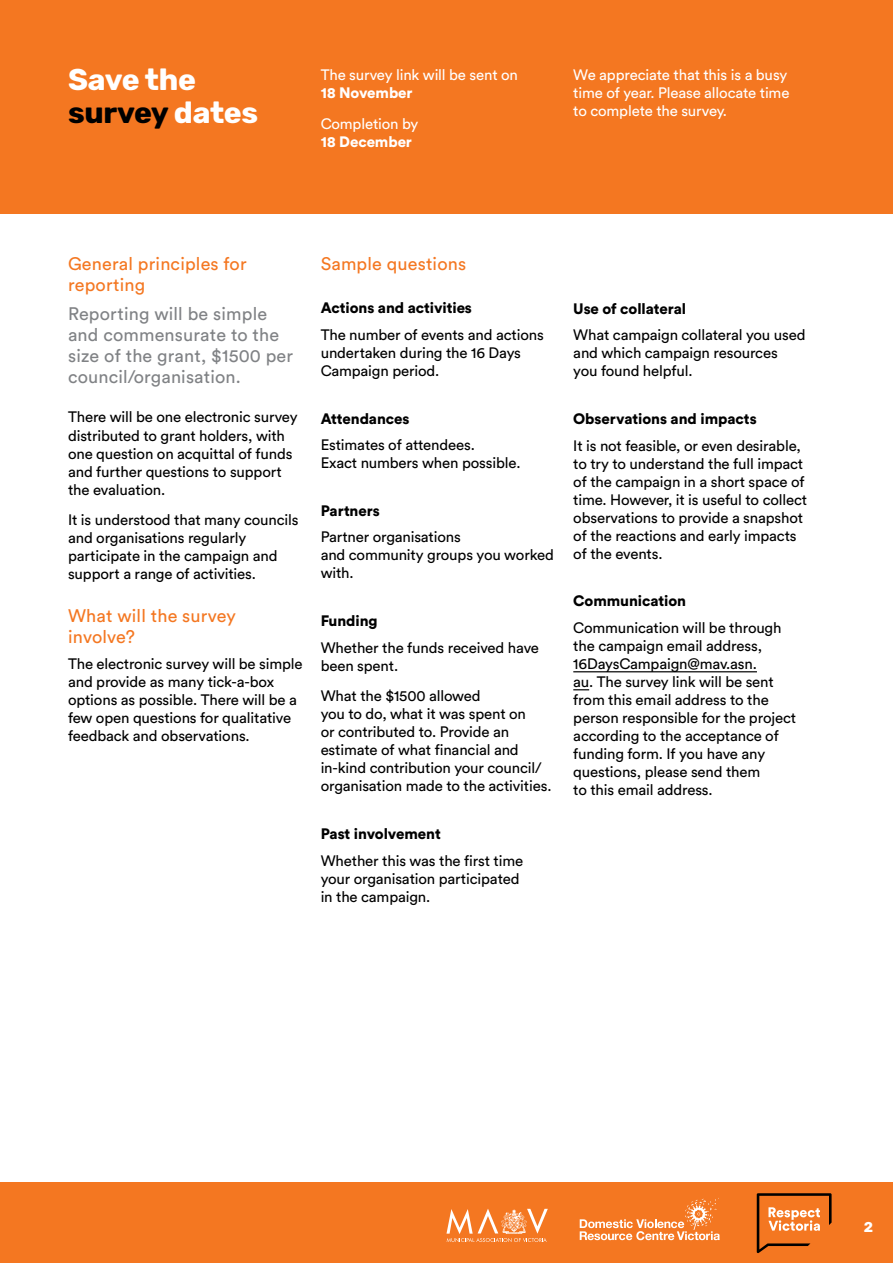
<style>
.page{position:relative;width:893px;height:1263px;background:#fff}
.page>*{position:absolute;margin:0;border:0;box-sizing:border-box;transform-origin:0 0}
.t1{font:700 30px/33px "Rubik";letter-spacing:-.01em;color:#fff}
.t2{font:18px/21px "Circular Std";letter-spacing:.01em;color:#808285}
.t3{font:18px/21px "Circular Std";letter-spacing:.01em;color:#f47721}
.t4{font:15px/18px "Circular Std";letter-spacing:-.01em;color:#000}
.t5{font:15px/18px "Circular Std";letter-spacing:-.01em;color:#fff}
.t6{font:900 15px "Circular Std";letter-spacing:-.005em;color:#000}
.t7{font:900 15px "Circular Std";letter-spacing:-.005em;color:#fff}
.t8{font:700 14.25px "Rubik";color:#fff}
.s1{color:#000}
</style>
<div class="page">
<div style="left:0;top:1182px;width:893px;height:81px;background:#f47721"></div>
<svg style="left:757px;top:1193px;width:75px;height:60px"></svg>
<svg style="left:580px;top:1198px;width:140px;height:42px"></svg>
<svg style="left:446px;top:1208px;width:102px;height:34px"></svg>
<div style="left:0;top:0;width:893px;height:213px;background:#f47721"></div>
<hr style="left:573px;top:671px;width:184px;height:1px;background:#000">
<svg style="left:573px;top:689px;width:16px;height:1px"></svg>
<h1 class="t1" style="left:68px;top:64px;width:192px">Save the <span class="s1">survey</span> dates</h1>
<p class="t5" style="left:321px;top:66px;width:199px">The survey link will be sent on</p>
<p class="t7" style="left:321px;top:83px;width:93px">18 November</p>
<p class="t5" style="left:321px;top:114px;width:99px">Completion by</p>
<p class="t7" style="left:321px;top:132px;width:93px">18 December</p>
<p class="t5" style="left:573px;top:66px;width:218px">We appreciate that this is a busy time of year. Please allocate time to complete the survey.</p>
<p class="t3" style="left:68px;top:253px;width:180px">General principles for reporting</p>
<p class="t2" style="left:68px;top:303px;width:227px">Reporting will be simple and commensurate to the size of the grant, $1500 per council/organisation.</p>
<p class="t4" style="left:68px;top:408px;width:231px">There will be one electronic survey distributed to grant holders, with one question on acquittal of funds and further questions to support the evaluation.</p>
<p class="t4" style="left:68px;top:511px;width:232px">It is understood that many councils and organisations regularly participate in the campaign and support a range of activities.</p>
<p class="t3" style="left:68px;top:604px;width:170px">What will the survey involve?</p>
<p class="t4" style="left:68px;top:655px;width:236px">The electronic survey will be simple and provide as many tick-a-box options as possible. There will be a few open questions for qualitative feedback and observations.</p>
<p class="t3" style="left:321px;top:253px;width:147px">Sample questions</p>
<p class="t6" style="left:321px;top:298px;width:153px">Actions and activities</p>
<p class="t4" style="left:321px;top:325px;width:225px">The number of events and actions undertaken during the 16 Days<br>Campaign period.</p>
<p class="t6" style="left:321px;top:408px;width:90px">Attendances</p>
<p class="t4" style="left:321px;top:436px;width:201px">Estimates of attendees.<br>Exact numbers when possible.</p>
<p class="t6" style="left:321px;top:500px;width:61px">Partners</p>
<p class="t4" style="left:321px;top:528px;width:235px">Partner organisations<br>and community groups you worked with.</p>
<p class="t6" style="left:321px;top:611px;width:59px">Funding</p>
<p class="t4" style="left:321px;top:638px;width:220px">Whether the funds received have been spent.</p>
<p class="t4" style="left:321px;top:687px;width:232px">What the $1500 allowed<br>you to do, what it was spent on<br>or contributed to. Provide an estimate of what financial and in-kind contribution your council/ organisation made to the activities.</p>
<p class="t6" style="left:321px;top:824px;width:122px">Past involvement</p>
<p class="t4" style="left:321px;top:851px;width:204px">Whether this was the first time your organisation participated in the campaign.</p>
<p class="t6" style="left:573px;top:298px;width:114px">Use of collateral</p>
<p class="t4" style="left:573px;top:326px;width:234px">What campaign collateral you used and which campaign resources you found helpful.</p>
<p class="t6" style="left:573px;top:409px;width:185px">Observations and impacts</p>
<p class="t4" style="left:573px;top:436px;width:235px">It is not feasible, or even desirable, to try to understand the full impact of the campaign in a short space of time. However, it is useful to collect observations to provide a snapshot of the reactions and early impacts of the events.</p>
<p class="t6" style="left:573px;top:591px;width:114px">Communication</p>
<p class="t4" style="left:573px;top:618px;width:224px">Communication will be through the campaign email address,<br>16DaysCampaign@mav.asn.<br>au. The survey link will be sent from this email address to the person responsible for the project according to the acceptance of funding form. If you have any questions, please send them<br>to this email address.</p>
<p class="t8" style="left:864px;top:1218px;width:11px">2</p>
</div>
